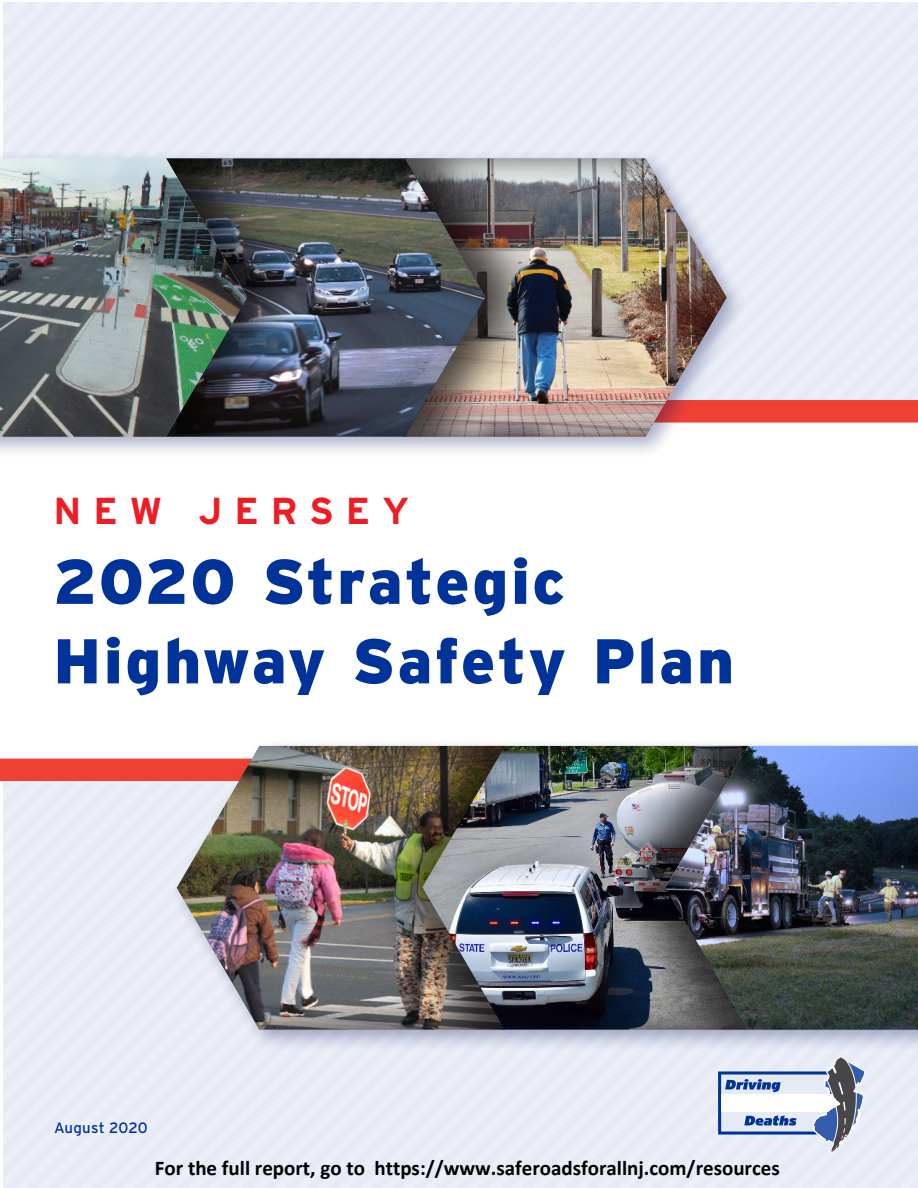
<style>
.page{position:relative;width:918px;height:1188px;background:#fff}
.page>*{position:absolute;margin:0;border:0;box-sizing:border-box;transform-origin:0 0}
.t1{font:900 63px/79.5px "Interstate";letter-spacing:.035em;color:#039}
.t2{font:700 37.5px "Interstate";letter-spacing:.315em;color:#ee1d23}
.t3{font:700 21px "Calibri";color:#000}
.t4{font:15px "Interstate";letter-spacing:.005em;color:#039}
</style>
<div class="page">
<svg style="left:718px;top:1057px;width:147px;height:95px"></svg>
<div style="left:0;top:759px;width:297px;height:22px;background:#ef4035"></div>
<div style="left:611px;top:400px;width:307px;height:23px;background:#ef4035"></div>
<div style="left:0;top:150px;width:749px;height:310px;background:#051157;opacity:.33"></div>
<img style="left:166px;top:155px;width:238px;height:282px">
<img style="left:404px;top:155px;width:326px;height:282px">
<img style="left:0;top:158px;width:247px;height:279px">
<div style="left:169px;top:737px;width:749px;height:316px;background:#051157;opacity:.33"></div>
<img style="left:506px;top:744px;width:243px;height:286px">
<img style="left:174px;top:744px;width:332px;height:286px">
<img style="left:665px;top:746px;width:253px;height:284px">
<h2 class="t2" style="left:53px;top:494px;width:357px">NEW JERSEY</h2>
<h1 class="t1" style="left:53px;top:545px;width:682px">2020 Strategic<br>Highway Safety Plan</h1>
<p class="t4" style="left:54px;top:1121px;width:95px">August 2020</p>
<p class="t3" style="left:155px;top:1153px;width:626px">For the full report, go to https://www.saferoadsforallnj.com/resources</p>
</div>
